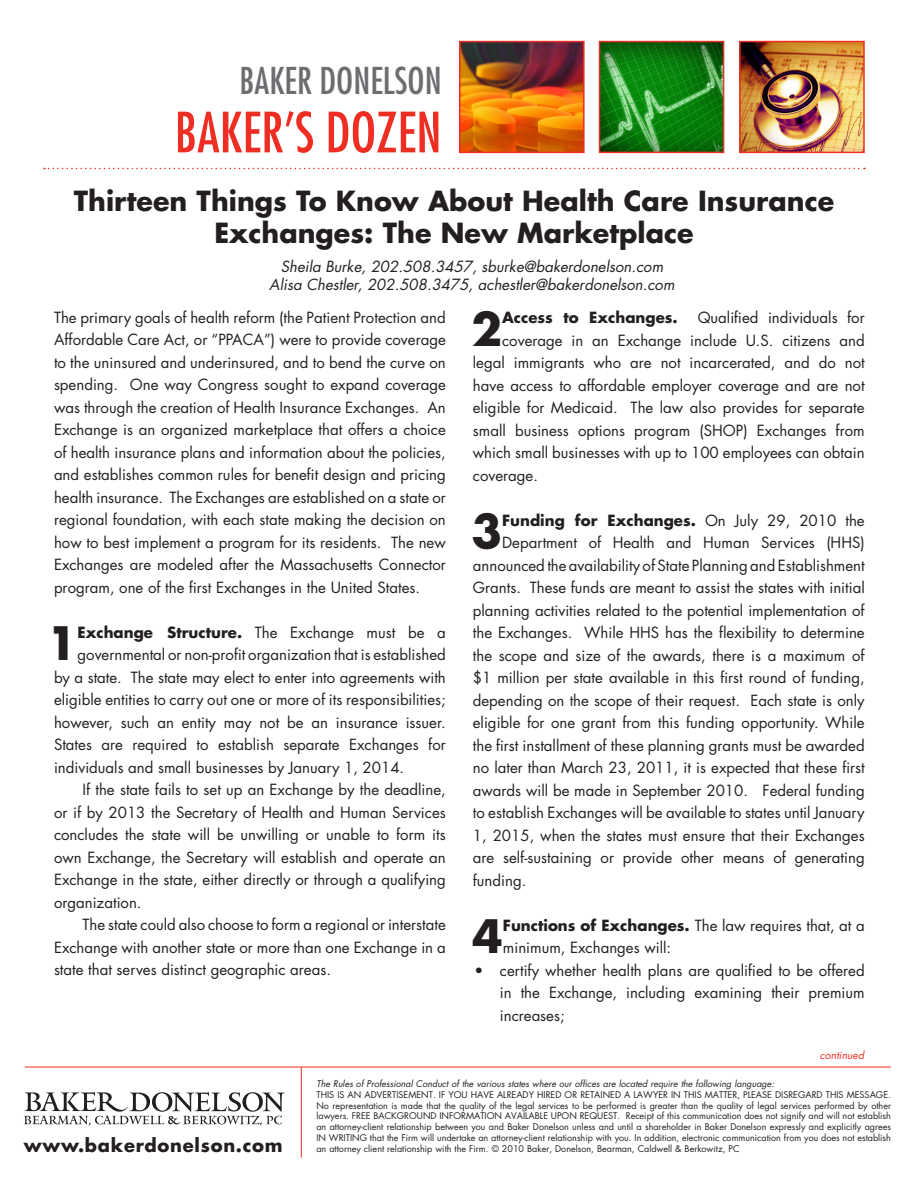
<style>
.page{position:relative;width:918px;height:1188px;background:#fff}
.page>*{position:absolute;margin:0;border:0;box-sizing:border-box;transform-origin:0 0}
.t1{font:condensed 54px "Futura";color:#ee2e22}
.t2{font:700 44.85px "Futura";color:#231f20}
.t3{font:condensed 36px "Futura";color:#6c6d70}
.t4{font:700 27px "Futura";color:#231f20}
.t5{font:700 18px "Futura";letter-spacing:.04em;color:#231f20}
.t6{font:15px/22.5px "Futura";color:#231f20;text-align:justify}
.t7{font:italic 15px "Futura";color:#231f20}
.t8{font:700 15px "Futura";color:#231f20}
.t9{font:italic 10.5px "Futura";color:#ee2e22}
.t10{font:9px/10.8px "Futura";color:#231f20;text-align:justify}
.t11{font:italic 9px "Futura";color:#231f20}
.s1{font-weight:400}
.s2{font-weight:700}
</style>
<div class="page">
<img style="left:602px;top:44px;width:119px;height:106px">
<div style="left:599px;top:41px;width:125px;height:112px;border:2px solid #ee2e22"></div>
<img style="left:462px;top:44px;width:120px;height:106px">
<div style="left:459px;top:41px;width:126px;height:112px;border:2px solid #ee2e22"></div>
<img style="left:742px;top:44px;width:120px;height:106px">
<div style="left:739px;top:41px;width:126px;height:112px;border:2px solid #ee2e22"></div>
<svg style="left:44px;top:168px;width:821px;height:1px"></svg>
<svg style="left:24px;top:1092px;width:261px;height:34px"></svg>
<hr style="left:25px;top:1067px;width:866px;height:1px;background:#ee2e22">
<hr style="left:301px;top:1067px;width:1px;height:91px;background:#ee2e22">
<p class="t3" style="left:239px;top:59px;width:204px">BAKER DONELSON</p>
<p class="t1" style="left:175px;top:100px;width:269px">BAKER’S DOZEN</p>
<p class="t4" style="left:74px;top:183px;width:762px">Thirteen Things To Know About Health Care Insurance</p>
<p class="t4" style="left:214px;top:215px;width:481px">Exchanges: The New Marketplace</p>
<p class="t7" style="left:281px;top:257px;width:384px">Sheila Burke, 202.508.3457, sburke@bakerdonelson.com</p>
<p class="t7" style="left:269px;top:275px;width:407px">Alisa Chestler, 202.508.3475, achestler@bakerdonelson.com</p>
<p class="t6" style="left:54px;top:306px;width:393px">The primary goals of health reform (the Patient Protection and Affordable Care Act, or “PPACA”) were to provide coverage to the uninsured and underinsured, and to bend the curve on spending. One way Congress sought to expand coverage was through the creation of Health Insurance Exchanges. An Exchange is an organized marketplace that offers a choice of health insurance plans and information about the policies, and establishes common rules for benefit design and pricing health insurance. The Exchanges are established on a state or regional foundation, with each state making the decision on how to best implement a program for its residents. The new Exchanges are modeled after the Massachusetts Connector program, one of the first Exchanges in the United States.</p>
<p class="t2" style="left:47px;top:614px;width:32px">1</p>
<p class="t8" style="left:78px;top:622px;width:370px">Exchange Structure. <span class="s1">The Exchange must be a</span></p>
<p class="t2" style="left:471px;top:299px;width:32px">2</p>
<p class="t8" style="left:502px;top:307px;width:177px">Access to Exchanges.</p>
<p class="t6" style="left:698px;top:306px;width:169px">Qualified individuals for</p>
<p class="t6" style="left:502px;top:329px;width:364px">coverage in an Exchange include U.S. citizens and</p>
<p class="t6" style="left:473px;top:351px;width:393px">legal immigrants who are not incarcerated, and do not</p>
<p class="t6" style="left:473px;top:374px;width:393px">have access to affordable employer coverage and are not</p>
<p class="t6" style="left:473px;top:396px;width:393px">eligible for Medicaid. The law also provides for separate</p>
<p class="t6" style="left:473px;top:419px;width:393px">small business options program (SHOP) Exchanges from</p>
<p class="t6" style="left:473px;top:441px;width:393px">which small businesses with up to 100 employees can obtain</p>
<p class="t6" style="left:473px;top:464px;width:67px">coverage.</p>
<p class="t2" style="left:471px;top:501px;width:32px">3</p>
<p class="t8" style="left:502px;top:510px;width:364px">Funding for Exchanges. <span class="s1">On July 29, 2010 the</span></p>
<p class="t6" style="left:502px;top:531px;width:364px">Department of Health and Human Services (HHS)</p>
<p class="t6" style="left:473px;top:554px;width:393px">announced the availability of State Planning and Establishment</p>
<p class="t6" style="left:473px;top:576px;width:393px">Grants. These funds are meant to assist the states with initial</p>
<p class="t6" style="left:473px;top:599px;width:393px">planning activities related to the potential implementation of</p>
<p class="t6" style="left:473px;top:621px;width:393px">the Exchanges. While HHS has the flexibility to determine</p>
<p class="t6" style="left:473px;top:644px;width:393px">the scope and size of the awards, there is a maximum of</p>
<p class="t6" style="left:473px;top:666px;width:393px">$1 million per state available in this first round of funding,</p>
<p class="t6" style="left:473px;top:689px;width:393px">depending on the scope of their request. Each state is only</p>
<p class="t6" style="left:473px;top:711px;width:393px">eligible for one grant from this funding opportunity. While</p>
<p class="t6" style="left:473px;top:734px;width:393px">the first installment of these planning grants must be awarded</p>
<p class="t6" style="left:473px;top:756px;width:393px">no later than March 23, 2011, it is expected that these first</p>
<p class="t6" style="left:473px;top:779px;width:393px">awards will be made in September 2010. Federal funding</p>
<p class="t6" style="left:473px;top:801px;width:393px">to establish Exchanges will be available to states until January</p>
<p class="t6" style="left:473px;top:824px;width:393px">1, 2015, when the states must ensure that their Exchanges</p>
<p class="t6" style="left:473px;top:846px;width:393px">are self-sustaining or provide other means of generating</p>
<p class="t6" style="left:473px;top:869px;width:55px">funding.</p>
<p class="t2" style="left:472px;top:906px;width:32px">4</p>
<p class="t6" style="left:503px;top:914px;width:363px"><span class="s2">Functions of Exchanges.</span> The law requires that, at a minimum, Exchanges will:</p>
<p class="t6" style="left:500px;top:959px;width:366px;text-indent:-26px">• certify whether health plans are qualified to be offered in the Exchange, including examining their premium increases;</p>
<p class="t9" style="left:820px;top:1048px;width:46px">continued</p>
<p class="t6" style="left:78px;top:644px;width:370px">governmental or non-profit organization that is established</p>
<p class="t6" style="left:54px;top:666px;width:393px">by a state. The state may elect to enter into agreements with</p>
<p class="t6" style="left:54px;top:689px;width:393px">eligible entities to carry out one or more of its responsibilities;</p>
<p class="t6" style="left:54px;top:711px;width:393px">however, such an entity may not be an insurance issuer.</p>
<p class="t6" style="left:54px;top:734px;width:393px">States are required to establish separate Exchanges for</p>
<p class="t6" style="left:54px;top:756px;width:352px">individuals and small businesses by January 1, 2014.</p>
<p class="t6" style="left:54px;top:779px;width:393px;text-indent:28px">If the state fails to set up an Exchange by the deadline, or if by 2013 the Secretary of Health and Human Services concludes the state will be unwilling or unable to form its own Exchange, the Secretary will establish and operate an Exchange in the state, either directly or through a qualifying organization.</p>
<p class="t6" style="left:54px;top:914px;width:393px;text-indent:28px">The state could also choose to form a regional or interstate Exchange with another state or more than one Exchange in a state that serves distinct geographic areas.</p>
<p class="t5" style="left:24px;top:1133px;width:260px">www.bakerdonelson.com</p>
<p class="t11" style="left:316px;top:1078px;width:459px">The Rules of Professional Conduct of the various states where our offices are located require the following language:</p>
<p class="t10" style="left:316px;top:1089px;width:576px">THIS IS AN ADVERTISEMENT. IF YOU HAVE ALREADY HIRED OR RETAINED A LAWYER IN THIS MATTER, PLEASE DISREGARD THIS MESSAGE.<br>No representation is made that the quality of the legal services to be performed is greater than the quality of legal services performed by other lawyers. FREE BACKGROUND INFORMATION AVAILABLE UPON REQUEST. Receipt of this communication does not signify and will not establish an attorney-client relationship between you and Baker Donelson unless and until a shareholder in Baker Donelson expressly and explicitly agrees IN WRITING that the Firm will undertake an attorney-client relationship with you. In addition, electronic communication from you does not establish an attorney client relationship with the Firm. © 2010 Baker, Donelson, Bearman, Caldwell &amp; Berkowitz, PC</p>
</div>
